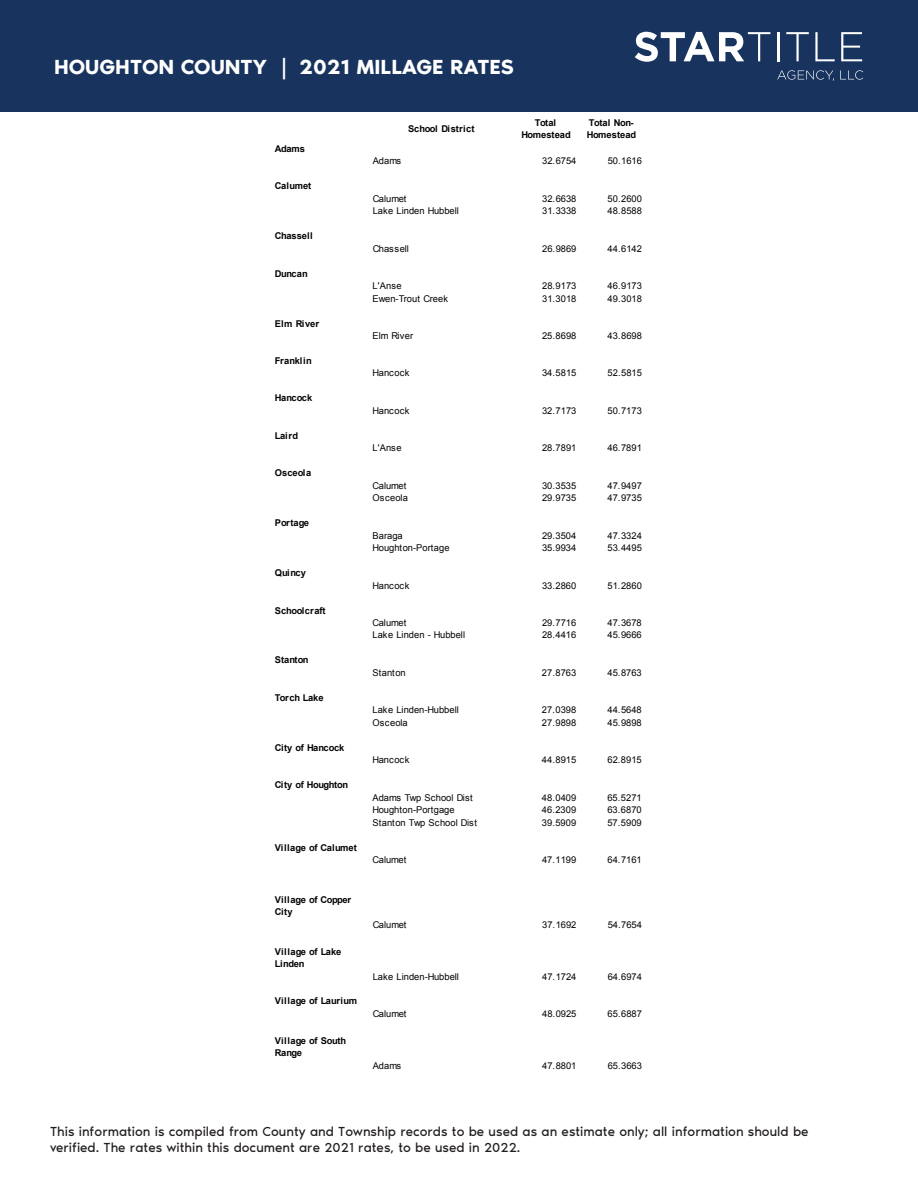
<style>
.page{position:relative;width:918px;height:1188px;background:#fff}
.page>*{position:absolute;margin:0;border:0;box-sizing:border-box;transform-origin:0 0}
.t1{font:600 21px "Noir Pro";color:#fff}
.t2{font:13.5px/16.2px "Noir Pro";color:#231f20}
.t3{font:9.3px "Arial";color:#040503}
.t4{font:700 9.3px/12.5px "Arial";color:#040503}
.t5{font:700 9.3px "Arial";letter-spacing:-.025em;color:#040503}
.t6{font:700 9.3px "Arial";letter-spacing:-.055em;color:#040503}
</style>
<div class="page">
<div style="left:0;top:0;width:918px;height:112px;background:#18345e"></div>
<svg style="left:635px;top:32px;width:135px;height:30px"></svg>
<hr style="left:777px;top:32px;width:2px;height:29px;background:#fff">
<svg style="left:786px;top:32px;width:23px;height:29px"></svg>
<svg style="left:815px;top:32px;width:20px;height:29px"></svg>
<svg style="left:841px;top:32px;width:21px;height:29px"></svg>
<svg style="left:777px;top:70px;width:57px;height:11px"></svg>
<svg style="left:840px;top:70px;width:23px;height:10px"></svg>
<h1 class="t1" style="left:54px;top:51px;width:461px">HOUGHTON COUNTY | 2021 MILLAGE RATES</h1>
<p class="t4" style="left:275px;top:143px;width:32px">Adams</p>
<p class="t4" style="left:275px;top:180px;width:38px">Calumet</p>
<p class="t4" style="left:275px;top:230px;width:39px">Chassell</p>
<p class="t4" style="left:275px;top:267px;width:34px">Duncan</p>
<p class="t4" style="left:275px;top:317px;width:46px">Elm River</p>
<p class="t4" style="left:275px;top:355px;width:38px">Franklin</p>
<p class="t5" style="left:275px;top:392px;width:39px">Hancock</p>
<p class="t4" style="left:275px;top:430px;width:25px">Laird</p>
<p class="t4" style="left:275px;top:467px;width:38px">Osceola</p>
<p class="t4" style="left:275px;top:517px;width:36px">Portage</p>
<p class="t4" style="left:275px;top:567px;width:33px">Quincy</p>
<p class="t4" style="left:275px;top:604px;width:52px">Schoolcraft</p>
<p class="t4" style="left:275px;top:654px;width:35px">Stanton</p>
<p class="t4" style="left:275px;top:692px;width:50px">Torch Lake</p>
<p class="t5" style="left:275px;top:741px;width:71px">City of Hancock</p>
<p class="t6" style="left:275px;top:779px;width:75px">City of Houghton</p>
<p class="t4" style="left:275px;top:841px;width:84px">Village of Calumet</p>
<p class="t4" style="left:275px;top:893px;width:78px">Village of Copper<br>City</p>
<p class="t4" style="left:275px;top:945px;width:68px">Village of Lake<br>Linden</p>
<p class="t4" style="left:275px;top:995px;width:84px">Village of Laurium</p>
<p class="t4" style="left:275px;top:1035px;width:73px">Village of South<br>Range</p>
<p class="t4" style="left:408px;top:123px;width:68px">School District</p>
<p class="t4" style="left:521px;top:117px;width:51px;text-align:center">Total<br>Homestead</p>
<p class="t4" style="left:587px;top:117px;width:51px">Total Non-<br>Homestead</p>
<p class="t3" style="left:373px;top:155px;width:30px">Adams</p>
<p class="t3" style="left:542px;top:155px;width:36px">32.6754</p>
<p class="t3" style="left:608px;top:155px;width:36px">50.1616</p>
<p class="t3" style="left:373px;top:192px;width:35px">Calumet</p>
<p class="t3" style="left:542px;top:192px;width:36px">32.6638</p>
<p class="t3" style="left:608px;top:192px;width:36px">50.2600</p>
<p class="t3" style="left:373px;top:205px;width:88px">Lake Linden Hubbell</p>
<p class="t3" style="left:542px;top:205px;width:36px">31.3338</p>
<p class="t3" style="left:608px;top:205px;width:36px">48.8588</p>
<p class="t3" style="left:373px;top:242px;width:38px">Chassell</p>
<p class="t3" style="left:542px;top:242px;width:36px">26.9869</p>
<p class="t3" style="left:608px;top:242px;width:36px">44.6142</p>
<p class="t3" style="left:373px;top:280px;width:31px">L'Anse</p>
<p class="t3" style="left:542px;top:280px;width:36px">28.9173</p>
<p class="t3" style="left:608px;top:280px;width:36px">46.9173</p>
<p class="t3" style="left:373px;top:292px;width:77px">Ewen-Trout Creek</p>
<p class="t3" style="left:542px;top:292px;width:36px">31.3018</p>
<p class="t3" style="left:608px;top:292px;width:36px">49.3018</p>
<p class="t3" style="left:373px;top:330px;width:42px">Elm River</p>
<p class="t3" style="left:542px;top:330px;width:36px">25.8698</p>
<p class="t3" style="left:608px;top:330px;width:36px">43.8698</p>
<p class="t3" style="left:373px;top:367px;width:38px">Hancock</p>
<p class="t3" style="left:542px;top:367px;width:36px">34.5815</p>
<p class="t3" style="left:608px;top:367px;width:36px">52.5815</p>
<p class="t3" style="left:373px;top:405px;width:38px">Hancock</p>
<p class="t3" style="left:542px;top:405px;width:36px">32.7173</p>
<p class="t3" style="left:608px;top:405px;width:36px">50.7173</p>
<p class="t3" style="left:373px;top:442px;width:31px">L'Anse</p>
<p class="t3" style="left:542px;top:442px;width:36px">28.7891</p>
<p class="t3" style="left:608px;top:442px;width:36px">46.7891</p>
<p class="t3" style="left:373px;top:479px;width:35px">Calumet</p>
<p class="t3" style="left:542px;top:479px;width:36px">30.3535</p>
<p class="t3" style="left:608px;top:479px;width:36px">47.9497</p>
<p class="t3" style="left:373px;top:492px;width:37px">Osceola</p>
<p class="t3" style="left:542px;top:492px;width:36px">29.9735</p>
<p class="t3" style="left:608px;top:492px;width:36px">47.9735</p>
<p class="t3" style="left:373px;top:529px;width:32px">Baraga</p>
<p class="t3" style="left:542px;top:529px;width:36px">29.3504</p>
<p class="t3" style="left:608px;top:529px;width:36px">47.3324</p>
<p class="t3" style="left:373px;top:542px;width:78px">Houghton-Portage</p>
<p class="t3" style="left:542px;top:542px;width:36px">35.9934</p>
<p class="t3" style="left:608px;top:542px;width:36px">53.4495</p>
<p class="t3" style="left:373px;top:579px;width:38px">Hancock</p>
<p class="t3" style="left:542px;top:579px;width:36px">33.2860</p>
<p class="t3" style="left:608px;top:579px;width:36px">51.2860</p>
<p class="t3" style="left:373px;top:617px;width:35px">Calumet</p>
<p class="t3" style="left:542px;top:617px;width:36px">29.7716</p>
<p class="t3" style="left:608px;top:617px;width:36px">47.3678</p>
<p class="t3" style="left:373px;top:629px;width:94px">Lake Linden - Hubbell</p>
<p class="t3" style="left:542px;top:629px;width:36px">28.4416</p>
<p class="t3" style="left:608px;top:629px;width:36px">45.9666</p>
<p class="t3" style="left:373px;top:667px;width:35px">Stanton</p>
<p class="t3" style="left:542px;top:667px;width:36px">27.8763</p>
<p class="t3" style="left:608px;top:667px;width:36px">45.8763</p>
<p class="t3" style="left:373px;top:704px;width:88px">Lake Linden-Hubbell</p>
<p class="t3" style="left:542px;top:704px;width:36px">27.0398</p>
<p class="t3" style="left:607px;top:704px;width:36px">44.5648</p>
<p class="t3" style="left:373px;top:716px;width:37px">Osceola</p>
<p class="t3" style="left:542px;top:716px;width:36px">27.9898</p>
<p class="t3" style="left:607px;top:716px;width:36px">45.9898</p>
<p class="t3" style="left:373px;top:754px;width:38px">Hancock</p>
<p class="t3" style="left:542px;top:754px;width:36px">44.8915</p>
<p class="t3" style="left:607px;top:754px;width:36px">62.8915</p>
<p class="t3" style="left:372px;top:791px;width:102px">Adams Twp School Dist</p>
<p class="t3" style="left:542px;top:791px;width:36px">48.0409</p>
<p class="t3" style="left:607px;top:791px;width:36px">65.5271</p>
<p class="t3" style="left:372px;top:804px;width:84px">Houghton-Portgage</p>
<p class="t3" style="left:542px;top:804px;width:36px">46.2309</p>
<p class="t3" style="left:607px;top:804px;width:36px">63.6870</p>
<p class="t3" style="left:372px;top:816px;width:106px">Stanton Twp School Dist</p>
<p class="t3" style="left:542px;top:816px;width:36px">39.5909</p>
<p class="t3" style="left:607px;top:816px;width:36px">57.5909</p>
<p class="t3" style="left:373px;top:854px;width:35px">Calumet</p>
<p class="t3" style="left:542px;top:854px;width:36px">47.1199</p>
<p class="t3" style="left:608px;top:854px;width:36px">64.7161</p>
<p class="t3" style="left:373px;top:918px;width:35px">Calumet</p>
<p class="t3" style="left:542px;top:918px;width:36px">37.1692</p>
<p class="t3" style="left:608px;top:918px;width:36px">54.7654</p>
<p class="t3" style="left:373px;top:970px;width:88px">Lake Linden-Hubbell</p>
<p class="t3" style="left:542px;top:970px;width:36px">47.1724</p>
<p class="t3" style="left:608px;top:970px;width:36px">64.6974</p>
<p class="t3" style="left:373px;top:1008px;width:35px">Calumet</p>
<p class="t3" style="left:542px;top:1008px;width:36px">48.0925</p>
<p class="t3" style="left:608px;top:1008px;width:36px">65.6887</p>
<p class="t3" style="left:373px;top:1060px;width:30px">Adams</p>
<p class="t3" style="left:542px;top:1060px;width:36px">47.8801</p>
<p class="t3" style="left:608px;top:1060px;width:36px">65.3663</p>
<h2 class="t2" style="left:50px;top:1123px;width:760px">This information is compiled from County and Township records to be used as an estimate only; all information should be verified. The rates within this document are 2021 rates, to be used in 2022.</h2>
</div>
